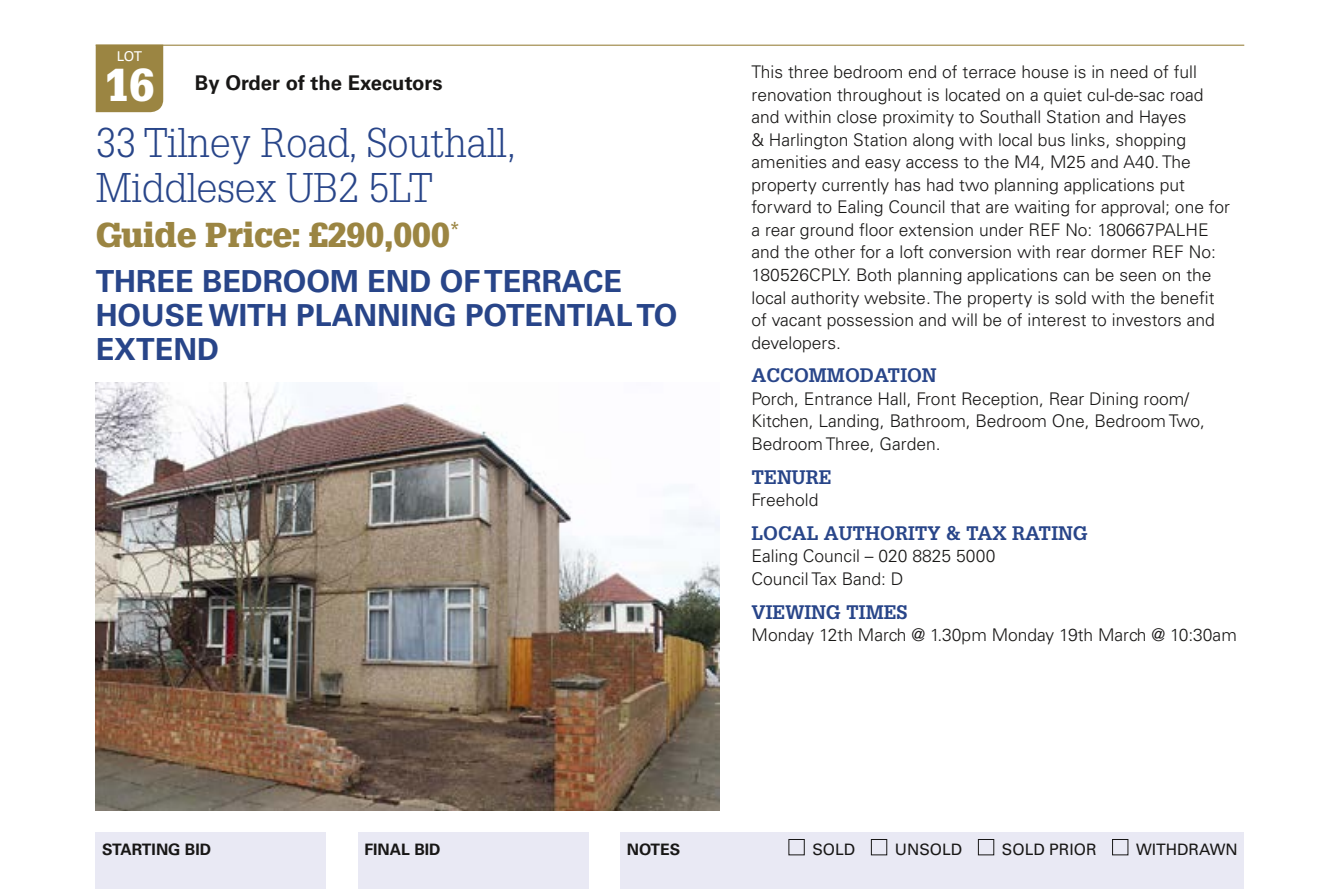
<style>
.page{position:relative;width:1340px;height:896px;background:#fff}
.page>*{position:absolute;margin:0;border:0;box-sizing:border-box;transform-origin:0 0}
.t1{font:900 45px "Glypha LT Std";color:#fff}
.t2{font:300 40.5px/45px "Glypha LT Std";color:#284589}
.t3{font:900 33.75px "Glypha LT Std";color:#9b8542}
.t4{font:700 30.38px/33.8px "Univers LT Std";color:#284589}
.t5{font:700 20.25px "Univers LT Std";color:#181716}
.t6{font:700 19.12px "Glypha LT Std";color:#284589}
.t7{font:300 17.55px/22.5px "Univers LT Std";color:#181716}
.t8{font:15.75px "Univers LT Std";color:#181716}
.t9{font:700 15.75px "Univers LT Std";color:#181716}
.t10{font:13.5px "Univers LT Std";color:#fff}
</style>
<div class="page">
<hr style="left:96px;top:45px;width:1148px;height:1px;background:#9b8542">
<div style="left:96px;top:832px;width:230px;height:56px;background:#e9e9f4"></div>
<div style="left:358px;top:832px;width:230px;height:56px;background:#e9e9f4"></div>
<div style="left:620px;top:832px;width:624px;height:56px;background:#e9e9f4"></div>
<div style="left:788px;top:839px;width:16px;height:16px;border:1px solid #181716"></div>
<div style="left:871px;top:839px;width:16px;height:16px;border:1px solid #181716"></div>
<div style="left:978px;top:839px;width:16px;height:16px;border:1px solid #181716"></div>
<div style="left:1112px;top:839px;width:16px;height:16px;border:1px solid #181716"></div>
<div style="left:96px;top:46px;width:67px;height:66px;background:#9b8542"></div>
<img style="left:96px;top:382px;width:623px;height:428px">
<p class="t10" style="left:117px;top:48px;width:27px">LOT</p>
<h1 class="t1" style="left:104px;top:58px;width:52px">16</h1>
<p class="t5" style="left:195px;top:71px;width:249px">By Order of the Executors</p>
<h2 class="t2" style="left:96px;top:121px;width:422px">33 Tilney Road, Southall,<br>Middlesex UB2 5LT</h2>
<h3 class="t3" style="left:96px;top:215px;width:365px">Guide Price: £290,000<sup>*</sup></h3>
<h3 class="t4" style="left:96px;top:265px;width:583px">THREE BEDROOM END OF TERRACE<br>HOUSE WITH PLANNING POTENTIAL TO<br>EXTEND</h3>
<p class="t7" style="left:751px;top:61px;width:480px">This three bedroom end of terrace house is in need of full renovation throughout is located on a quiet cul-de-sac road and within close proximity to Southall Station and Hayes<br>&amp; Harlington Station along with local bus links, shopping amenities and easy access to the M4, M25 and A40. The property currently has had two planning applications put forward to Ealing Council that are waiting for approval; one for a rear ground floor extension under REF No: 180667PALHE and the other for a loft conversion with rear dormer REF No:<br>180526CPLY. Both planning applications can be seen on the local authority website. The property is sold with the benefit of vacant possession and will be of interest to investors and developers.</p>
<p class="t6" style="left:751px;top:363px;width:187px">ACCOMMODATION</p>
<p class="t7" style="left:751px;top:387px;width:455px">Porch, Entrance Hall, Front Reception, Rear Dining room/<br>Kitchen, Landing, Bathroom, Bedroom One, Bedroom Two,<br>Bedroom Three, Garden.</p>
<p class="t6" style="left:751px;top:465px;width:82px">TENURE</p>
<p class="t7" style="left:751px;top:488px;width:68px">Freehold</p>
<p class="t6" style="left:751px;top:521px;width:338px">LOCAL AUTHORITY &amp; TAX RATING</p>
<p class="t7" style="left:751px;top:545px;width:245px">Ealing Council – 020 8825 5000<br>Council Tax Band: D</p>
<p class="t6" style="left:751px;top:600px;width:157px">VIEWING TIMES</p>
<p class="t7" style="left:751px;top:623px;width:487px">Monday 12th March @ 1.30pm Monday 19th March @ 10:30am</p>
<p class="t9" style="left:102px;top:840px;width:111px">STARTING BID</p>
<p class="t9" style="left:364px;top:840px;width:78px">FINAL BID</p>
<p class="t9" style="left:626px;top:840px;width:55px">NOTES</p>
<p class="t8" style="left:812px;top:840px;width:44px">SOLD</p>
<p class="t8" style="left:895px;top:840px;width:69px">UNSOLD</p>
<p class="t8" style="left:1001px;top:840px;width:96px">SOLD PRIOR</p>
<p class="t8" style="left:1136px;top:840px;width:103px">WITHDRAWN</p>
</div>
